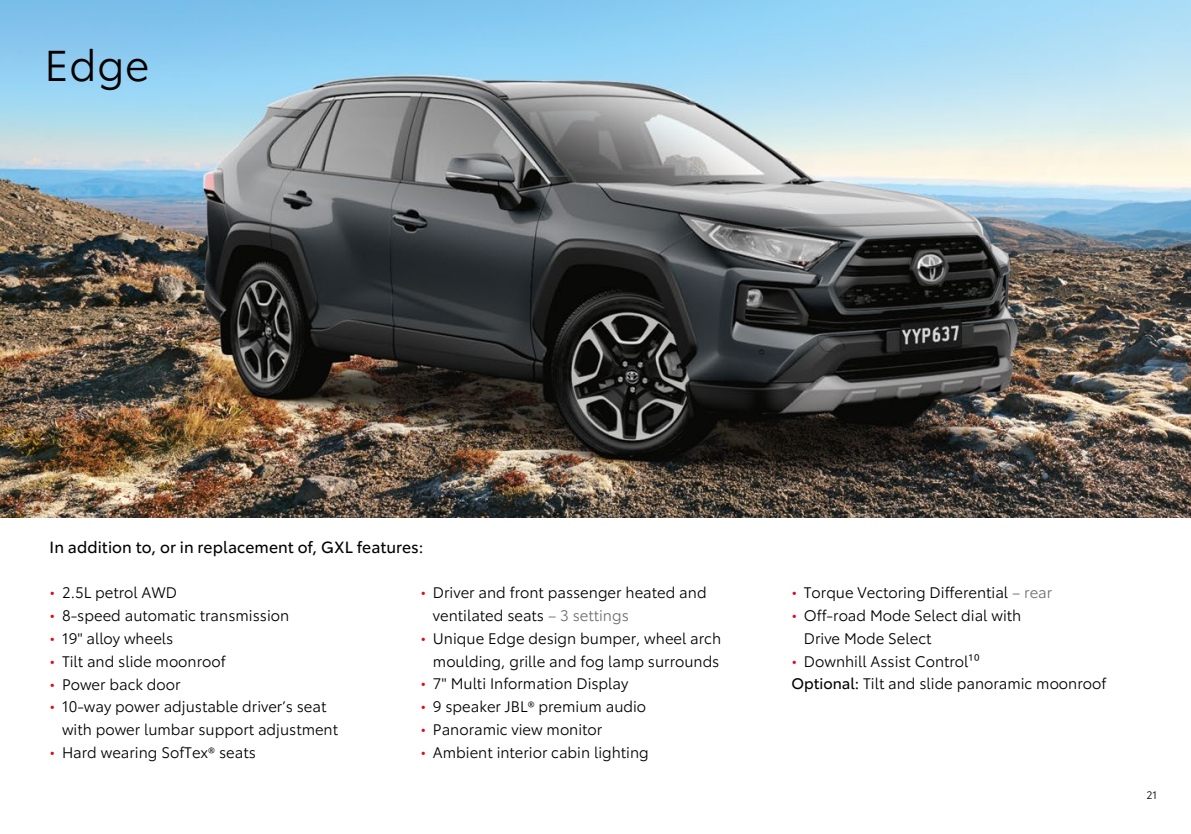
<style>
.page{position:relative;width:1191px;height:834px;background:#fff}
.page>*{position:absolute;margin:0;border:0;box-sizing:border-box;transform-origin:0 0}
.t1{font:42px "Toyota Type";color:#000}
.t2{font:15.75px "Toyota Type";letter-spacing:.005em;color:#000}
.t3{font:14.88px/22.8px "Toyota Type";color:#000}
.t4{font:10.5px "Toyota Type";color:#000}
.s1{color:#e40521}
.s2{color:#706f6f}
.s3{font-style:inherit}
</style>
<div class="page">
<img style="left:0;top:0;width:1191px;height:517px">
<h1 class="t1" style="left:45px;top:35px;width:106px">Edge</h1>
<p class="t2" style="left:50px;top:535px;width:375px">In addition to, or in replacement of, GXL features:</p>
<p class="t3" style="left:50px;top:580px;width:129px"><span class="s1">•</span> 2.5L petrol AWD</p>
<p class="t3" style="left:50px;top:603px;width:241px"><span class="s1">•</span> 8-speed automatic transmission</p>
<p class="t3" style="left:50px;top:626px;width:125px"><span class="s1">•</span> 19" alloy wheels</p>
<p class="t3" style="left:50px;top:648px;width:177px"><span class="s1">•</span> Tilt and slide moonroof</p>
<p class="t3" style="left:50px;top:671px;width:132px"><span class="s1">•</span> Power back door</p>
<p class="t3" style="left:62px;top:694px;width:278px;text-indent:-12px"><span class="s1">•</span> 10-way power adjustable driver’s seat with power lumbar support adjustment</p>
<p class="t3" style="left:50px;top:739px;width:208px"><span class="s1">•</span> Hard wearing SofTex® seats</p>
<p class="t3" style="left:433px;top:580px;width:275px;text-indent:-12px"><span class="s1">•</span> Driver and front passenger heated and ventilated seats <span class="s2">– 3 settings</span></p>
<p class="t3" style="left:420px;top:626px;width:302px;text-align:right"><span class="s1">•</span> Unique Edge design bumper, wheel arch moulding, grille and fog lamp surrounds</p>
<p class="t3" style="left:420px;top:671px;width:209px"><span class="s1">•</span> 7" Multi Information Display</p>
<p class="t3" style="left:420px;top:694px;width:227px"><span class="s1">•</span> 9 speaker JBL® premium audio</p>
<p class="t3" style="left:420px;top:717px;width:183px"><span class="s1">•</span> Panoramic view monitor</p>
<p class="t3" style="left:420px;top:739px;width:230px"><span class="s1">•</span> Ambient interior cabin lighting</p>
<p class="t3" style="left:791px;top:580px;width:262px"><span class="s1">•</span> Torque Vectoring Differential <span class="s2">– rear</span></p>
<p class="t3" style="left:804px;top:603px;width:219px;text-indent:-12px"><span class="s1">•</span> Off-road Mode Select dial with<br>Drive Mode Select</p>
<p class="t3" style="left:791px;top:648px;width:316px"><span class="s1">•</span> Downhill Assist Control10<br><span class="s3">Optional:</span> Tilt and slide panoramic moonroof</p>
<p class="t4" style="left:1146px;top:787px;width:12px">21</p>
</div>
